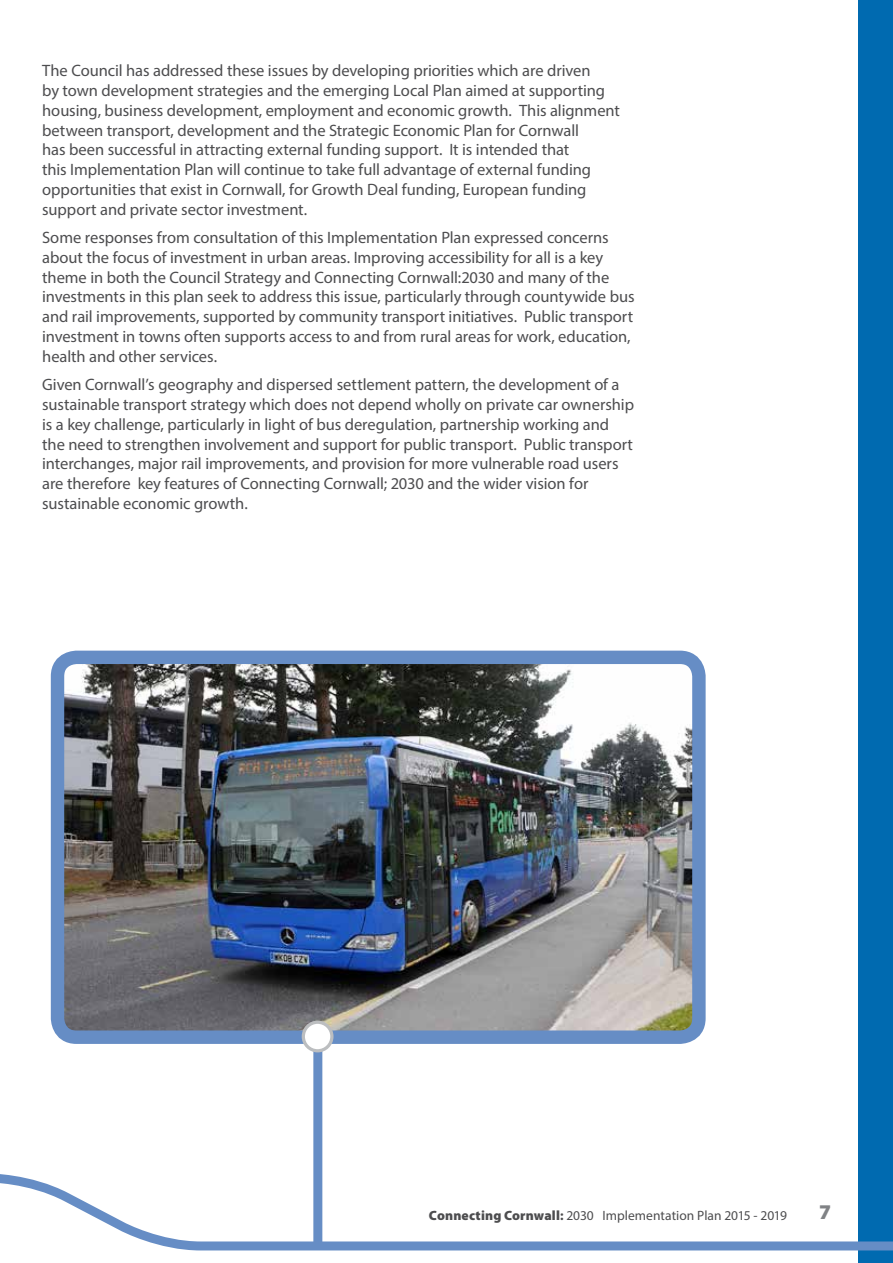
<style>
.page{position:relative;width:893px;height:1263px;background:#fff}
.page>*{position:absolute;margin:0;border:0;box-sizing:border-box;transform-origin:0 0}
.t1{font:900 21px "Myriad Pro";color:#808285}
.t2{font:16.5px/19.8px "Myriad Pro";letter-spacing:-.005em;color:#4d4d4f}
.t3{font:13.5px "Myriad Pro";color:#4d4d4f}
.s1{font-weight:900}
.s2{font-weight:700}
</style>
<div class="page">
<div style="left:859px;top:0;width:34px;height:1263px;background:#006ab0"></div>
<img style="left:65px;top:665px;width:627px;height:365px">
<div style="left:51px;top:651px;width:655px;height:393px;border:13px solid #668dc5;border-radius:19px"></div>
<svg style="left:0;top:1169px;width:893px;height:86px"></svg>
<div style="left:313px;top:1036px;width:9px;height:211px;background:#668dc5"></div>
<div style="left:303px;top:1022px;width:29px;height:29px;background:#fff;border-radius:50%"></div>
<div style="left:302px;top:1020px;width:32px;height:32px;border:3px solid #bcbec0;border-radius:50%"></div>
<p class="t2" style="left:42px;top:60px;width:579px">The Council has addressed these issues by developing priorities which are driven<br>by town development strategies and the emerging Local Plan aimed at supporting housing, business development, employment and economic growth. This alignment between transport, development and the Strategic Economic Plan for Cornwall<br>has been successful in attracting external funding support. It is intended that<br>this Implementation Plan will continue to take full advantage of external funding opportunities that exist in Cornwall, for Growth Deal funding, European funding support and private sector investment.</p>
<p class="t2" style="left:42px;top:227px;width:594px">Some responses from consultation of this Implementation Plan expressed concerns about the focus of investment in urban areas. Improving accessibility for all is a key theme in both the Council Strategy and Connecting Cornwall:2030 and many of the investments in this plan seek to address this issue, particularly through countywide bus and rail improvements, supported by community transport initiatives. Public transport investment in towns often supports access to and from rural areas for work, education, health and other services.</p>
<p class="t2" style="left:42px;top:374px;width:593px">Given Cornwall’s geography and dispersed settlement pattern, the development of a sustainable transport strategy which does not depend wholly on private car ownership is a key challenge, particularly in light of bus deregulation, partnership working and the need to strengthen involvement and support for public transport. Public transport interchanges, major rail improvements, and provision for more vulnerable road users are therefore key features of Connecting Cornwall; 2030 and the wider vision for sustainable economic growth.</p>
<p class="t3" style="left:429px;top:1207px;width:359px"><span class="s1">Connecting Cornwall</span><span class="s2">:</span> 2030 Implementation Plan 2015 - 2019</p>
<p class="t1" style="left:819px;top:1199px;width:14px">7</p>
</div>
